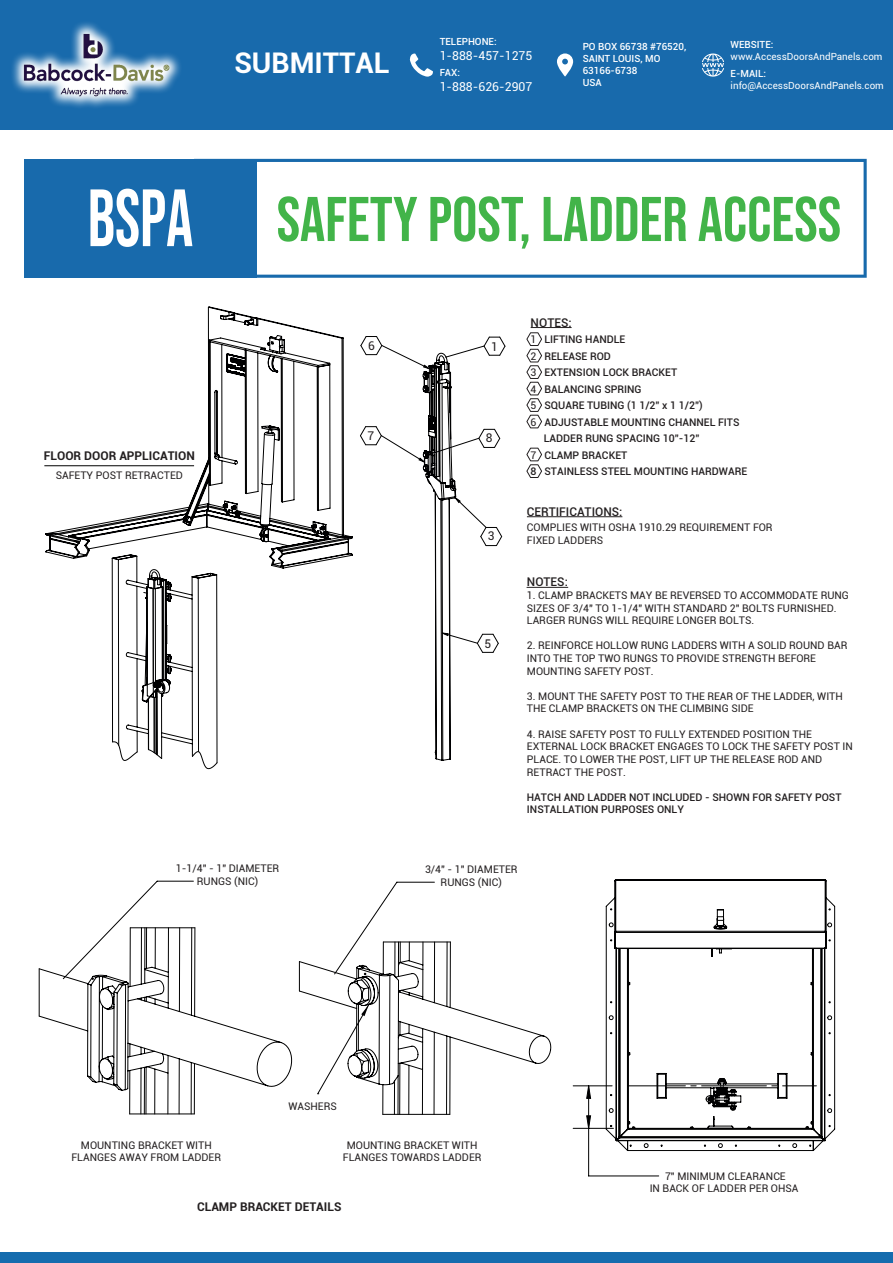
<style>
.page{position:relative;width:893px;height:1263px;background:#fff}
.page>*{position:absolute;margin:0;border:0;box-sizing:border-box;transform-origin:0 0}
.t1{font:63px "Bebas Neue";color:#42b449}
.t2{font:700 28.5px "Roboto";color:#fff}
.t3{font:12.3px "Roboto";color:#fff}
.t4{font:700 12px "Roboto";color:#231f20}
.t5{font:500 12px "Roboto";color:#231f20}
.t6{font:12px "Roboto";color:#231f20}
.t7{font:10.5px/12.6px "Roboto";color:#231f20}
.t8{font:500 10.5px/12.6px "Roboto";color:#231f20}
.t9{font:500 9.9px/11.9px "Roboto";color:#fff}
.t10{font:9.9px "Roboto";color:#fff}
.s1{font-size:81px;color:#fff}
.s2{font-weight:400}
</style>
<div class="page">
<div style="left:0;top:0;width:893px;height:130px;background:#186aac"></div>
<div style="left:0;top:1252px;width:893px;height:11px;background:#156cae"></div>
<div style="left:24px;top:159px;width:233px;height:119px;background:#186aac"></div>
<svg style="left:257px;top:159px;width:610px;height:119px"></svg>
<svg style="left:557px;top:53px;width:16px;height:24px"></svg>
<svg style="left:410px;top:53px;width:23px;height:24px"></svg>
<svg style="left:702px;top:53px;width:22px;height:24px"></svg>
<hr style="left:527px;top:516px;width:95px;height:1px;background:#231f20">
<hr style="left:531px;top:327px;width:41px;height:1px;background:#231f20">
<svg style="left:527px;top:332px;width:15px;height:96px"></svg>
<svg style="left:527px;top:448px;width:15px;height:30px"></svg>
<img style="left:12px;top:23px;width:168px;height:84px">
<svg style="left:112px;top:881px;width:323px;height:181px"></svg>
<hr style="left:130px;top:1114px;width:64px;height:1px;background:#000001">
<svg style="left:39px;top:927px;width:253px;height:187px"></svg>
<svg style="left:299px;top:942px;width:252px;height:173px"></svg>
<svg style="left:203px;top:763px;width:14px;height:6px"></svg>
<svg style="left:45px;top:307px;width:308px;height:456px"></svg>
<hr style="left:44px;top:465px;width:150px;height:1px;background:#000001">
<hr style="left:573px;top:1128px;width:40px;height:1px;background:#000001">
<hr style="left:573px;top:1085px;width:39px;height:1px;background:#000001">
<hr style="left:589px;top:1176px;width:70px;height:1px;background:#000001">
<hr style="left:588px;top:1128px;width:1px;height:48px;background:#000001">
<svg style="left:586px;top:1085px;width:5px;height:43px"></svg>
<svg style="left:606px;top:880px;width:229px;height:271px"></svg>
<svg style="left:821px;top:1137px;width:4px;height:4px"></svg>
<svg style="left:617px;top:1137px;width:4px;height:4px"></svg>
<svg style="left:628px;top:1085px;width:188px;height:21px"></svg>
<hr style="left:527px;top:587px;width:41px;height:1px;background:#231f20">
<svg style="left:360px;top:336px;width:145px;height:425px"></svg>
<h2 class="t2" style="left:234px;top:43px;width:157px">SUBMITTAL</h2>
<p class="t9" style="left:440px;top:35px;width:59px">TELEPHONE:</p>
<p class="t3" style="left:440px;top:47px;width:94px">1-888-457-1275</p>
<p class="t9" style="left:440px;top:66px;width:22px">FAX:</p>
<p class="t3" style="left:440px;top:78px;width:94px">1-888-626-2907</p>
<p class="t9" style="left:583px;top:41px;width:105px">PO BOX 66738 #76520,<br>SAINT LOUIS, MO<br>63166-6738<br>USA</p>
<p class="t9" style="left:731px;top:38px;width:44px">WEBSITE:</p>
<p class="t10" style="left:731px;top:49px;width:153px">www.AccessDoorsAndPanels.com</p>
<p class="t9" style="left:731px;top:67px;width:37px">E-MAIL:</p>
<p class="t10" style="left:731px;top:78px;width:155px">info@AccessDoorsAndPanels.com</p>
<h1 class="t1" style="left:88px;top:184px;width:755px"><span class="s1">BSPA</span> SAFETY POST, LADDER ACCESS</h1>
<p class="t4" style="left:44px;top:447px;width:153px">FLOOR DOOR APPLICATION</p>
<p class="t7" style="left:56px;top:468px;width:129px">SAFETY POST RETRACTED</p>
<p class="t6" style="left:368px;top:337px;width:8px">6</p>
<p class="t6" style="left:491px;top:338px;width:8px">1</p>
<p class="t6" style="left:367px;top:428px;width:8px">7</p>
<p class="t6" style="left:486px;top:429px;width:8px">8</p>
<p class="t6" style="left:488px;top:528px;width:8px">3</p>
<p class="t6" style="left:484px;top:635px;width:8px">5</p>
<p class="t5" style="left:531px;top:314px;width:42px">NOTES:</p>
<p class="t8" style="left:531px;top:333px;width:96px"><span class="s2">1</span> LIFTING HANDLE</p>
<p class="t8" style="left:531px;top:349px;width:82px"><span class="s2">2</span> RELEASE ROD</p>
<p class="t8" style="left:531px;top:366px;width:148px"><span class="s2">3</span> EXTENSION LOCK BRACKET</p>
<p class="t8" style="left:531px;top:382px;width:113px"><span class="s2">4</span> BALANCING SPRING</p>
<p class="t8" style="left:531px;top:399px;width:173px"><span class="s2">5</span> SQUARE TUBING (1 1/2" x 1 1/2")</p>
<p class="t8" style="left:531px;top:415px;width:210px"><span class="s2">6</span> ADJUSTABLE MOUNTING CHANNEL FITS</p>
<p class="t8" style="left:544px;top:432px;width:157px">LADDER RUNG SPACING 10"-12"</p>
<p class="t8" style="left:531px;top:448px;width:98px"><span class="s2">7</span> CLAMP BRACKET</p>
<p class="t8" style="left:531px;top:465px;width:218px">8 STAINLESS STEEL MOUNTING HARDWARE</p>
<p class="t5" style="left:527px;top:503px;width:97px">CERTIFICATIONS:</p>
<p class="t7" style="left:527px;top:521px;width:247px">COMPLIES WITH OSHA 1910.29 REQUIREMENT FOR<br>FIXED LADDERS</p>
<p class="t5" style="left:527px;top:574px;width:42px">NOTES:</p>
<p class="t7" style="left:527px;top:589px;width:324px">1. CLAMP BRACKETS MAY BE REVERSED TO ACCOMMODATE RUNG<br>SIZES OF 3/4" TO 1-1/4" WITH STANDARD 2" BOLTS FURNISHED.<br>LARGER RUNGS WILL REQUIRE LONGER BOLTS.</p>
<p class="t7" style="left:527px;top:639px;width:322px">2. REINFORCE HOLLOW RUNG LADDERS WITH A SOLID ROUND BAR<br>INTO THE TOP TWO RUNGS TO PROVIDE STRENGTH BEFORE<br>MOUNTING SAFETY POST.</p>
<p class="t7" style="left:527px;top:689px;width:318px">3. MOUNT THE SAFETY POST TO THE REAR OF THE LADDER, WITH<br>THE CLAMP BRACKETS ON THE CLIMBING SIDE</p>
<p class="t7" style="left:527px;top:727px;width:328px">4. RAISE SAFETY POST TO FULLY EXTENDED POSITION THE EXTERNAL LOCK BRACKET ENGAGES TO LOCK THE SAFETY POST IN PLACE. TO LOWER THE POST, LIFT UP THE RELEASE ROD AND RETRACT THE POST.</p>
<p class="t8" style="left:527px;top:790px;width:316px">HATCH AND LADDER NOT INCLUDED - SHOWN FOR SAFETY POST<br>INSTALLATION PURPOSES ONLY</p>
<p class="t7" style="left:176px;top:862px;width:105px;text-align:center">1-1/4" - 1" DIAMETER<br>RUNGS (NIC)</p>
<p class="t7" style="left:425px;top:862px;width:94px;text-align:center">3/4" - 1" DIAMETER<br>RUNGS (NIC)</p>
<p class="t7" style="left:72px;top:1138px;width:151px;text-align:center">MOUNTING BRACKET WITH<br>FLANGES AWAY FROM LADDER</p>
<p class="t7" style="left:288px;top:1099px;width:50px">WASHERS</p>
<p class="t7" style="left:343px;top:1138px;width:140px;text-align:center">MOUNTING BRACKET WITH<br>FLANGES TOWARDS LADDER</p>
<p class="t4" style="left:197px;top:1198px;width:146px">CLAMP BRACKET DETAILS</p>
<p class="t7" style="left:650px;top:1169px;width:150px;text-align:center">7" MINIMUM CLEARANCE<br>IN BACK OF LADDER PER OHSA</p>
</div>
